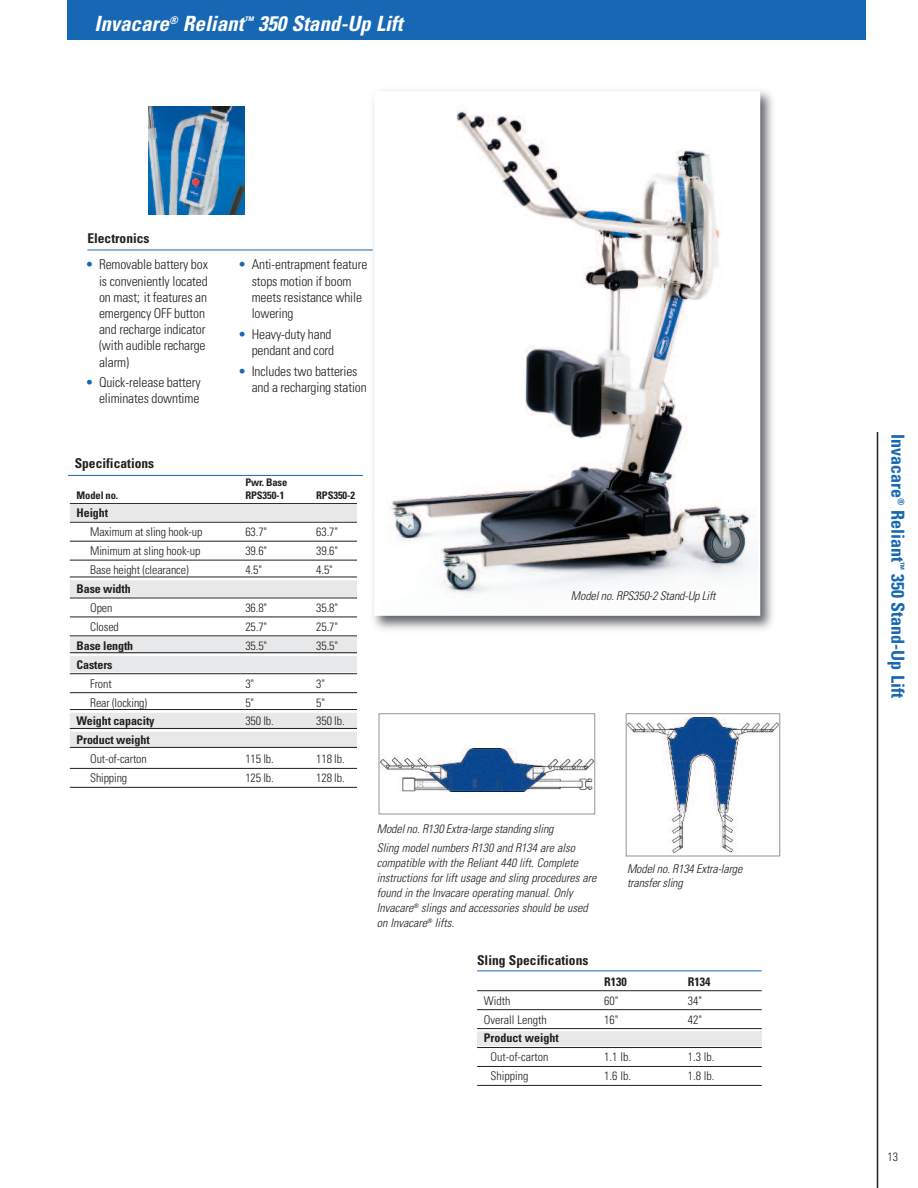
<style>
.page{position:relative;width:918px;height:1188px;background:#fff}
.page>*{position:absolute;margin:0;border:0;box-sizing:border-box;transform-origin:0 0}
.t1{font:italic 700 condensed 21px "Univers";color:#fff}
.t2{font:700 condensed 18px "Univers";color:#1768b4}
.t3{font:300 condensed 13.5px/16.2px "Univers";letter-spacing:-.01em;color:#231f20}
.t4{font:700 condensed 13.5px "Univers";color:#231f20}
.t5{font:italic 300 condensed 12px/15px "Univers";color:#231f20}
.t6{font:300 condensed 12px "Univers";letter-spacing:-.01em;color:#231f20}
.t7{font:700 condensed 12px "Univers";letter-spacing:-.01em;color:#231f20}
.t8{font:700 condensed 10.5px "Univers";letter-spacing:-.01em;color:#231f20}
.s1{color:#1768b4}
</style>
<div class="page">
<hr style="left:877px;top:432px;width:1px;height:756px;background:#231f20">
<hr style="left:70px;top:503px;width:287px;height:1px;background:#231f20">
<div style="left:70px;top:504px;width:287px;height:17px;background:#e7e8e9"></div>
<hr style="left:70px;top:522px;width:287px;height:1px;background:#231f20">
<hr style="left:70px;top:541px;width:287px;height:1px;background:#231f20">
<hr style="left:70px;top:560px;width:287px;height:1px;background:#231f20">
<hr style="left:70px;top:577px;width:287px;height:1px;background:#231f20">
<div style="left:70px;top:580px;width:287px;height:17px;background:#e7e8e9"></div>
<hr style="left:70px;top:598px;width:287px;height:1px;background:#231f20">
<hr style="left:70px;top:617px;width:287px;height:1px;background:#231f20">
<hr style="left:70px;top:635px;width:287px;height:1px;background:#231f20">
<div style="left:70px;top:637px;width:287px;height:17px;background:#e7e8e9"></div>
<hr style="left:70px;top:652px;width:287px;height:1px;background:#231f20">
<div style="left:70px;top:656px;width:287px;height:16px;background:#e7e8e9"></div>
<hr style="left:70px;top:673px;width:287px;height:1px;background:#231f20">
<hr style="left:70px;top:692px;width:287px;height:1px;background:#231f20">
<hr style="left:70px;top:709px;width:287px;height:1px;background:#231f20">
<div style="left:70px;top:713px;width:287px;height:16px;background:#e7e8e9"></div>
<hr style="left:70px;top:728px;width:287px;height:1px;background:#231f20">
<div style="left:70px;top:732px;width:287px;height:16px;background:#e7e8e9"></div>
<hr style="left:70px;top:747px;width:287px;height:1px;background:#231f20">
<hr style="left:70px;top:768px;width:287px;height:1px;background:#231f20">
<hr style="left:70px;top:787px;width:287px;height:1px;background:#231f20">
<img style="left:148px;top:106px;width:97px;height:108px">
<img style="left:367px;top:90px;width:406px;height:540px">
<img style="left:377px;top:94px;width:380px;height:519px">
<div style="left:68px;top:0;width:798px;height:40px;background:#1768b4"></div>
<img style="left:381px;top:749px;width:212px;height:43px">
<div style="left:379px;top:713px;width:216px;height:101px;border:1px solid #939598"></div>
<img style="left:628px;top:717px;width:150px;height:135px">
<div style="left:626px;top:713px;width:154px;height:143px;border:1px solid #939598"></div>
<hr style="left:477px;top:970px;width:285px;height:1px;background:#1768b4">
<hr style="left:477px;top:990px;width:285px;height:1px;background:#231f20">
<hr style="left:477px;top:1009px;width:285px;height:1px;background:#231f20">
<hr style="left:477px;top:1028px;width:285px;height:1px;background:#231f20">
<div style="left:477px;top:1031px;width:285px;height:15px;background:#e7e8e9"></div>
<hr style="left:477px;top:1047px;width:285px;height:1px;background:#231f20">
<hr style="left:477px;top:1066px;width:285px;height:1px;background:#231f20">
<hr style="left:477px;top:1085px;width:285px;height:1px;background:#231f20">
<hr style="left:87px;top:250px;width:286px;height:1px;background:#1768b4">
<hr style="left:68px;top:475px;width:295px;height:1px;background:#1768b4">
<h1 class="t1" style="left:94px;top:16px;width:310px">Invacare<sup>®</sup> Reliant<sup>™</sup> 350 Stand-Up Lift</h1>
<p class="t4" style="left:87px;top:233px;width:64px">Electronics</p>
<p class="t3" style="left:99px;top:258px;width:110px;text-indent:-14px"><span class="s1">•</span> Removable battery box is conveniently located on mast; it features an emergency OFF button and recharge indicator (with audible recharge alarm)</p>
<p class="t3" style="left:86px;top:376px;width:117px;text-align:right"><span class="s1">•</span> Quick-release battery eliminates downtime</p>
<p class="t3" style="left:252px;top:258px;width:117px;text-indent:-13px"><span class="s1">•</span> Anti-entrapment feature stops motion if boom meets resistance while lowering</p>
<p class="t3" style="left:238px;top:327px;width:97px;text-align:right"><span class="s1">•</span> Heavy-duty hand pendant and cord</p>
<p class="t3" style="left:252px;top:364px;width:117px;text-indent:-13px"><span class="s1">•</span> Includes two batteries and a recharging station</p>
<p class="t4" style="left:75px;top:458px;width:81px">Specifications</p>
<p class="t8" style="left:245px;top:479px;width:44px">Pwr. Base</p>
<p class="t8" style="left:77px;top:491px;width:43px">Model no.</p>
<p class="t8" style="left:245px;top:491px;width:40px">RPS350-1</p>
<p class="t8" style="left:316px;top:491px;width:40px">RPS350-2</p>
<p class="t7" style="left:77px;top:509px;width:33px">Height</p>
<p class="t6" style="left:90px;top:527px;width:114px">Maximum at sling hook-up</p>
<p class="t6" style="left:245px;top:527px;width:23px">63.7"</p>
<p class="t6" style="left:316px;top:527px;width:23px">63.7"</p>
<p class="t6" style="left:90px;top:546px;width:112px">Minimum at sling hook-up</p>
<p class="t6" style="left:245px;top:546px;width:23px">39.6"</p>
<p class="t6" style="left:316px;top:546px;width:23px">39.6"</p>
<p class="t6" style="left:90px;top:565px;width:100px">Base height (clearance)</p>
<p class="t6" style="left:245px;top:565px;width:18px">4.5"</p>
<p class="t6" style="left:316px;top:565px;width:18px">4.5"</p>
<p class="t7" style="left:77px;top:584px;width:56px">Base width</p>
<p class="t6" style="left:90px;top:603px;width:24px">Open</p>
<p class="t6" style="left:245px;top:603px;width:23px">36.8"</p>
<p class="t6" style="left:316px;top:603px;width:23px">35.8"</p>
<p class="t6" style="left:90px;top:622px;width:30px">Closed</p>
<p class="t6" style="left:245px;top:622px;width:23px">25.7"</p>
<p class="t6" style="left:316px;top:622px;width:23px">25.7"</p>
<p class="t7" style="left:77px;top:641px;width:58px">Base length</p>
<p class="t6" style="left:245px;top:641px;width:23px">35.5"</p>
<p class="t6" style="left:316px;top:641px;width:23px">35.5"</p>
<p class="t7" style="left:77px;top:660px;width:38px">Casters</p>
<p class="t6" style="left:90px;top:679px;width:23px">Front</p>
<p class="t6" style="left:245px;top:679px;width:10px">3"</p>
<p class="t6" style="left:316px;top:679px;width:10px">3"</p>
<p class="t6" style="left:90px;top:698px;width:59px">Rear (locking)</p>
<p class="t6" style="left:245px;top:698px;width:10px">5"</p>
<p class="t6" style="left:316px;top:698px;width:10px">5"</p>
<p class="t7" style="left:77px;top:717px;width:80px">Weight capacity</p>
<p class="t6" style="left:245px;top:717px;width:30px">350 lb.</p>
<p class="t6" style="left:316px;top:717px;width:30px">350 lb.</p>
<p class="t7" style="left:77px;top:736px;width:75px">Product weight</p>
<p class="t6" style="left:90px;top:755px;width:58px">Out-of-carton</p>
<p class="t6" style="left:245px;top:755px;width:30px">115 lb.</p>
<p class="t6" style="left:316px;top:755px;width:30px">118 lb.</p>
<p class="t6" style="left:90px;top:774px;width:39px">Shipping</p>
<p class="t6" style="left:245px;top:774px;width:30px">125 lb.</p>
<p class="t6" style="left:316px;top:774px;width:30px">128 lb.</p>
<p class="t5" style="left:571px;top:589px;width:146px">Model no. RPS350-2 Stand-Up Lift</p>
<p class="t5" style="left:377px;top:820px;width:200px;line-height:19.5px">Model no. R130 Extra-large standing sling<br>Sling model numbers R130 and R134 are also</p>
<p class="t5" style="left:377px;top:856px;width:221px">compatible with the Reliant 440 lift. Complete instructions for lift usage and sling procedures are found in the Invacare operating manual. Only Invacare<sup>®</sup> slings and accessories should be used on Invacare<sup>®</sup> lifts.</p>
<p class="t4" style="left:477px;top:955px;width:113px">Sling Specifications</p>
<p class="t5" style="left:627px;top:863px;width:117px;line-height:13.5px">Model no. R134 Extra-large transfer sling</p>
<p class="t7" style="left:604px;top:977px;width:24px">R130</p>
<p class="t7" style="left:688px;top:977px;width:24px">R134</p>
<p class="t6" style="left:484px;top:996px;width:28px">Width</p>
<p class="t6" style="left:604px;top:996px;width:16px">60"</p>
<p class="t6" style="left:688px;top:996px;width:16px">34"</p>
<p class="t6" style="left:484px;top:1015px;width:64px">Overall Length</p>
<p class="t6" style="left:604px;top:1015px;width:16px">16"</p>
<p class="t6" style="left:688px;top:1015px;width:16px">42"</p>
<p class="t7" style="left:484px;top:1034px;width:76px">Product weight</p>
<p class="t6" style="left:491px;top:1053px;width:59px">Out-of-carton</p>
<p class="t6" style="left:604px;top:1053px;width:28px">1.1 lb.</p>
<p class="t6" style="left:688px;top:1053px;width:28px">1.3 lb.</p>
<p class="t6" style="left:491px;top:1072px;width:39px">Shipping</p>
<p class="t6" style="left:604px;top:1072px;width:28px">1.6 lb.</p>
<p class="t6" style="left:688px;top:1072px;width:28px">1.8 lb.</p>
<h2 class="t2" style="left:905px;top:434px;width:265px;rotate:90deg">Invacare<sup>®</sup> Reliant<sup>™</sup> 350 Stand-Up Lift</h2>
<p class="t6" style="left:888px;top:1152px;width:12px">13</p>
</div>
